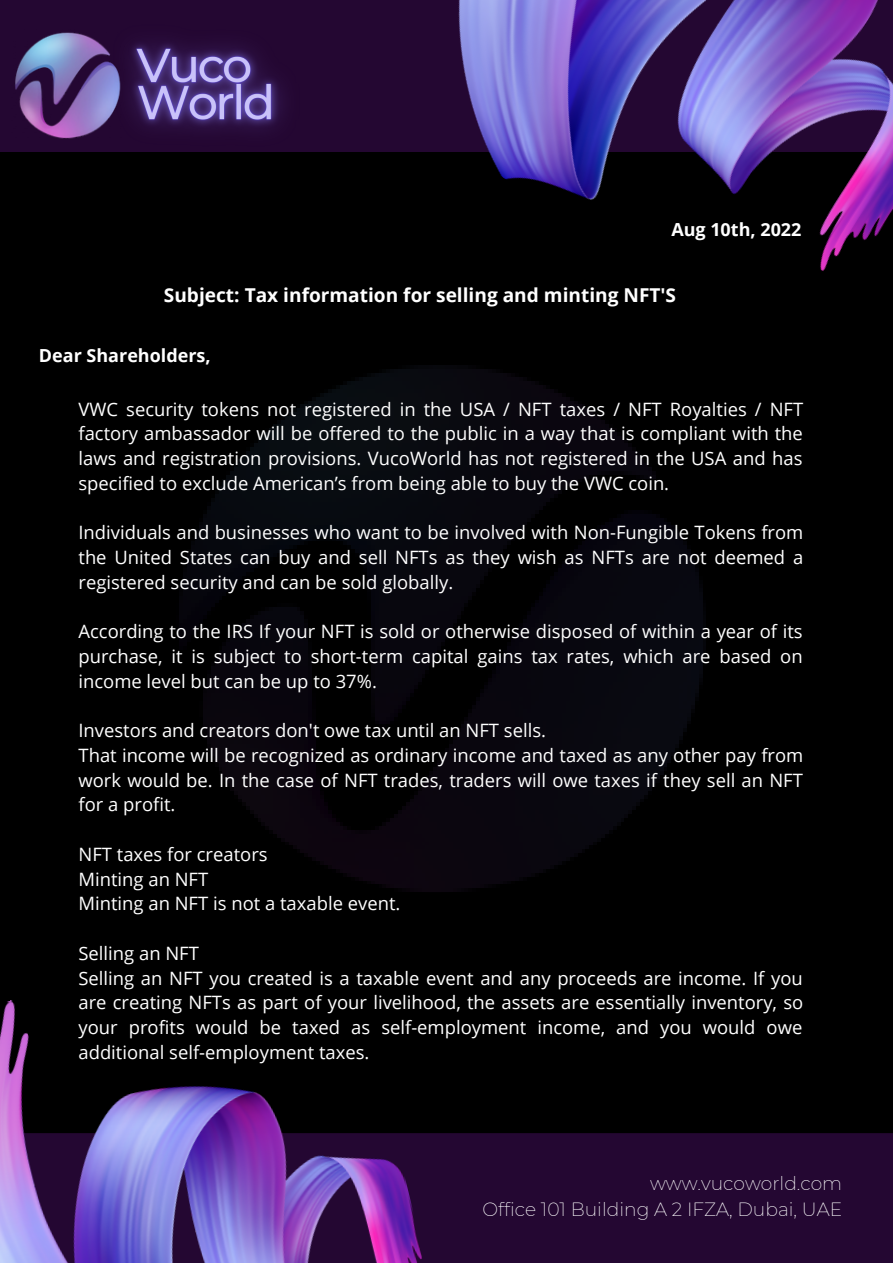
<style>
.page{position:relative;width:893px;height:1264px;background:#fff}
.page>*{position:absolute;margin:0;border:0;box-sizing:border-box;transform-origin:0 0}
.t1{font:700 19.05px "Open Sans";color:#fff}
.t2{font:200 18.75px/25.8px "Montserrat";color:#fff;text-align:right}
.t3{font:18.45px/24.8px "Open Sans";color:#fff;text-align:justify}
.t4{font:700 18px "Open Sans";color:#fff}
</style>
<div class="page">
<div style="left:0;top:0;width:892px;height:1262px;background:#000"></div>
<div style="left:0;top:0;width:892px;height:152px;background:#240732"></div>
<img style="left:458px;top:0;width:434px;height:271px">
<div style="left:455px;top:1133px;width:437px;height:129px;background:#240732"></div>
<img style="left:0;top:1000px;width:455px;height:262px">
<img style="left:15px;top:32px;width:70px;height:107px">
<img style="left:179px;top:365px;width:527px;height:527px">
<img style="left:85px;top:35px;width:198px;height:101px">
<p class="t4" style="left:671px;top:217px;width:132px">Aug 10th, 2022</p>
<p class="t1" style="left:164px;top:281px;width:513px">Subject: Tax information for selling and minting NFT'S</p>
<p class="t4" style="left:39px;top:343px;width:173px">Dear Shareholders,</p>
<p class="t3" style="left:78px;top:396px;width:726px">VWC security tokens not registered in the USA / NFT taxes / NFT Royalties / NFT factory ambassador will be offered to the public in a way that is compliant with the laws and registration provisions. VucoWorld has not registered in the USA and has specified to exclude American’s from being able to buy the VWC coin.</p>
<p class="t3" style="left:78px;top:519px;width:726px">Individuals and businesses who want to be involved with Non-Fungible Tokens from the United States can buy and sell NFTs as they wish as NFTs are not deemed a registered security and can be sold globally.</p>
<p class="t3" style="left:78px;top:618px;width:725px">According to the IRS If your NFT is sold or otherwise disposed of within a year of its purchase, it is subject to short-term capital gains tax rates, which are based on income level but can be up to 37%.</p>
<p class="t3" style="left:78px;top:717px;width:726px;text-align:left">Investors and creators don't owe tax until an NFT sells.<br>That income will be recognized as ordinary income and taxed as any other pay from work would be. In the case of NFT trades, traders will owe taxes if they sell an NFT for a profit.</p>
<p class="t3" style="left:78px;top:841px;width:323px;text-align:left">NFT taxes for creators<br>Minting an NFT<br>Minting an NFT is not a taxable event.</p>
<p class="t3" style="left:78px;top:940px;width:726px;text-align:left">Selling an NFT<br>Selling an NFT you created is a taxable event and any proceeds are income. If you are creating NFTs as part of your livelihood, the assets are essentially inventory, so your profits would be taxed as self-employment income, and you would owe additional self-employment taxes.</p>
<p class="t2" style="left:482px;top:1170px;width:361px">www.vucoworld.com<br>Office 101 Building A 2 IFZA, Dubai, UAE</p>
</div>
